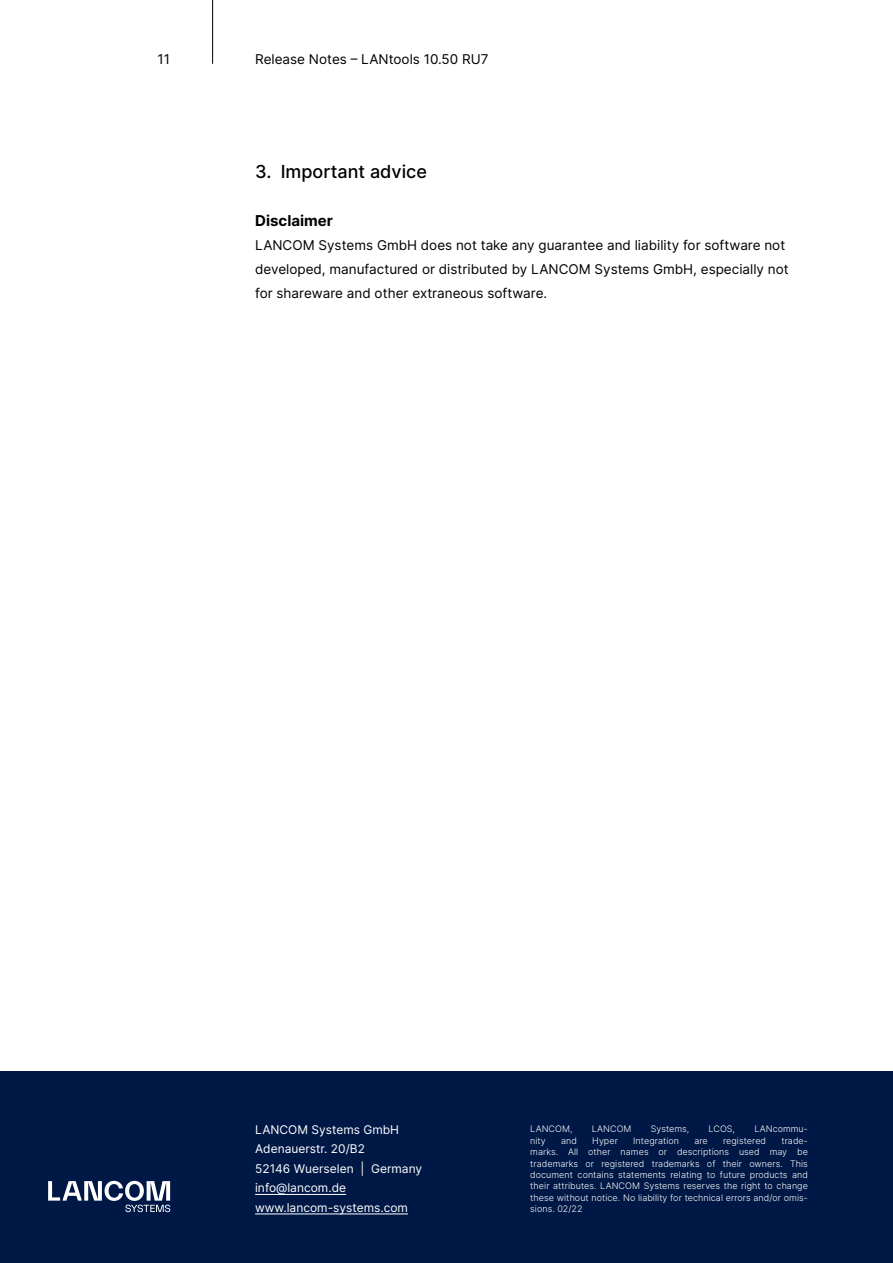
<style>
.page{position:relative;width:893px;height:1263px;background:#fff}
.page>*{position:absolute;margin:0;border:0;box-sizing:border-box;transform-origin:0 0}
.t1{font:500 18px "Inter";color:#000}
.t2{font:700 15px "Inter";color:#000}
.t3{font:13.5px/24px "Inter";color:#000}
.t4{font:12px/19.5px "Inter";color:#fff}
.t5{font:300 9px/11.4px "Inter";letter-spacing:.005em;color:#fff;text-align:justify}
</style>
<div class="page">
<div style="left:0;top:1071px;width:893px;height:192px;background:#001846"></div>
<hr style="left:212px;top:0;width:1px;height:64px;background:#000">
<hr style="left:255px;top:1194px;width:91px;height:1px;background:#fff">
<hr style="left:255px;top:1213px;width:153px;height:1px;background:#fff">
<svg style="left:48px;top:1181px;width:122px;height:31px"></svg>
<h3 class="t3" style="left:158px;top:47px;width:14px">11</h3>
<h3 class="t3" style="left:255px;top:47px;width:235px">Release Notes – LANtools 10.50 RU7</h3>
<h1 class="t1" style="left:255px;top:159px;width:173px">3. Important advice</h1>
<h2 class="t2" style="left:255px;top:210px;width:79px">Disclaimer</h2>
<h3 class="t3" style="left:255px;top:233px;width:535px">LANCOM Systems GmbH does not take any guarantee and liability for software not developed, manufactured or distributed by LANCOM Systems GmbH, especially not for shareware and other extraneous software.</h3>
<h3 class="t4" style="left:255px;top:1119px;width:169px">LANCOM Systems GmbH<br>Adenauerstr. 20/B2<br>52146 Wuerselen | Germany info@lancom.de www.lancom-systems.com</h3>
<p class="t5" style="left:530px;top:1123px;width:44px">LANCOM,</p>
<p class="t5" style="left:592px;top:1123px;width:41px">LANCOM</p>
<p class="t5" style="left:651px;top:1123px;width:40px">Systems,</p>
<p class="t5" style="left:709px;top:1123px;width:28px">LCOS,</p>
<p class="t5" style="left:754px;top:1123px;width:55px">LANcommu-</p>
<p class="t5" style="left:530px;top:1135px;width:17px">nity</p>
<p class="t5" style="left:561px;top:1135px;width:17px">and</p>
<p class="t5" style="left:592px;top:1135px;width:27px">Hyper</p>
<p class="t5" style="left:633px;top:1135px;width:47px">Integration</p>
<p class="t5" style="left:694px;top:1135px;width:15px">are</p>
<p class="t5" style="left:723px;top:1135px;width:45px">registered</p>
<p class="t5" style="left:530px;top:1135px;width:279px;text-indent:251px">trade&shy;marks. All other names or descriptions used may be trademarks or registered trademarks of their owners. This document contains statements relating to future products and their attributes. LANCOM Systems reserves the right to change these without notice. No liability for technical errors and/or omis&shy;sions. 02/22</p>
</div>
